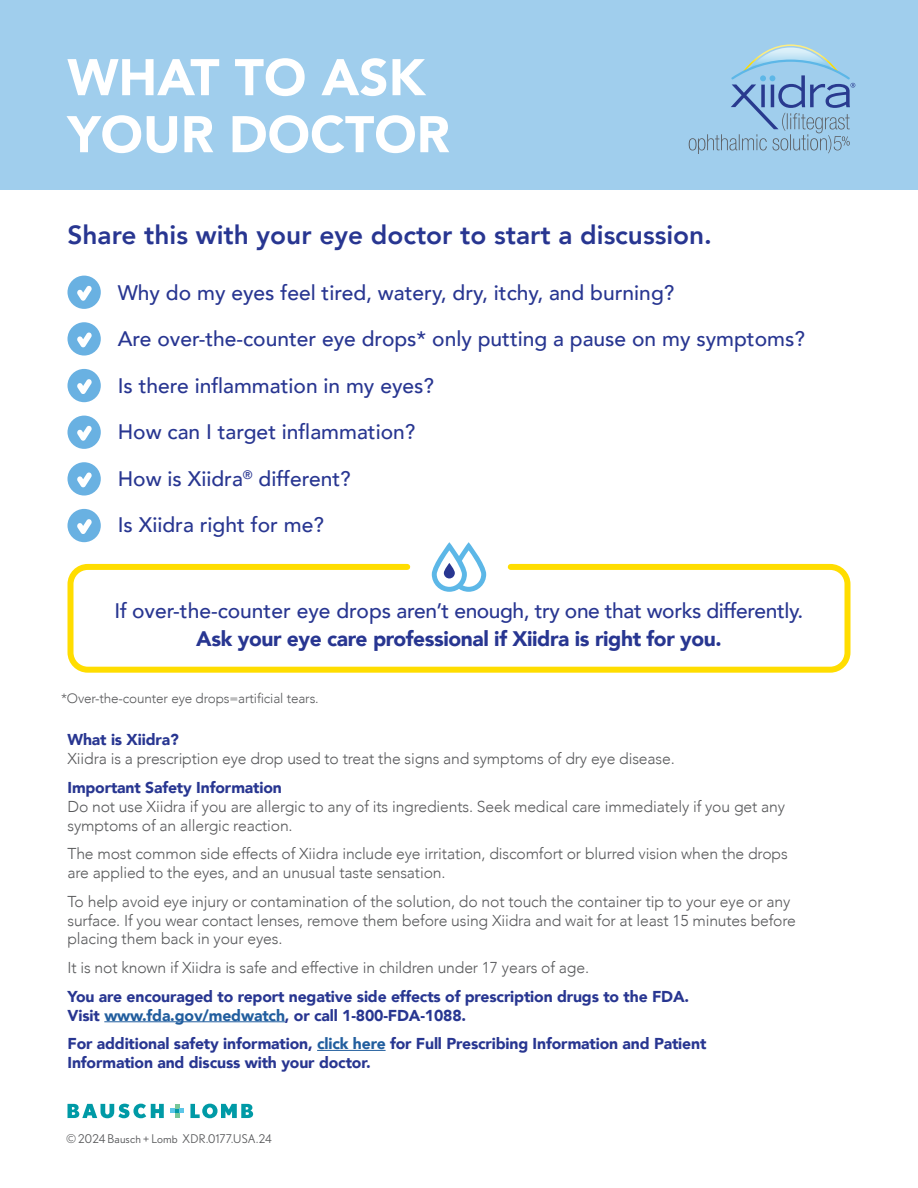
<style>
.page{position:relative;width:918px;height:1188px;background:#fff}
.page>*{position:absolute;margin:0;border:0;box-sizing:border-box;transform-origin:0 0}
.t1{font:900 51px/57px "Avenir";color:#fff}
.t2{font:800 26.25px "Avenir";color:#283691}
.t3{font:500 21px "Avenir";color:#283691}
.t4{font:500 21px "Avenir";letter-spacing:-.02em;color:#283691}
.t5{font:900 21px "Avenir";letter-spacing:-.02em;color:#283691}
.t6{font:300 15.75px/18.9px "Avenir";letter-spacing:-.01em;color:#58595b}
.t7{font:900 15.75px/18.9px "Avenir";letter-spacing:-.01em;color:#283691}
.t8{font:300 13.5px "Avenir";letter-spacing:-.01em;color:#58595b}
.t9{font:12px "Nobel BL";letter-spacing:.01em;color:#58595b}
.s1{color:#215e9e}
</style>
<div class="page">
<div style="left:0;top:0;width:917px;height:189px;background:#a0ceed"></div>
<div style="left:68px;top:564px;width:783px;height:109px;border:6px solid #fd0;border-radius:17px"></div>
<svg style="left:432px;top:542px;width:54px;height:50px"></svg>
<svg style="left:444px;top:563px;width:11px;height:15px"></svg>
<svg style="left:689px;top:44px;width:166px;height:110px"></svg>
<div style="left:67px;top:276px;width:34px;height:33px;background:#69b1e2;border-radius:50%"></div>
<svg style="left:77px;top:285px;width:15px;height:16px"></svg>
<div style="left:67px;top:322px;width:34px;height:34px;background:#69b1e2;border-radius:50%"></div>
<svg style="left:77px;top:332px;width:15px;height:15px"></svg>
<div style="left:67px;top:369px;width:34px;height:33px;background:#69b1e2;border-radius:50%"></div>
<svg style="left:77px;top:379px;width:15px;height:15px"></svg>
<div style="left:67px;top:416px;width:34px;height:33px;background:#69b1e2;border-radius:50%"></div>
<svg style="left:77px;top:425px;width:15px;height:16px"></svg>
<div style="left:67px;top:462px;width:34px;height:34px;background:#69b1e2;border-radius:50%"></div>
<svg style="left:77px;top:472px;width:15px;height:15px"></svg>
<div style="left:67px;top:509px;width:34px;height:33px;background:#69b1e2;border-radius:50%"></div>
<svg style="left:77px;top:519px;width:15px;height:15px"></svg>
<hr style="left:104px;top:1021px;width:181px;height:1px;background:#215e9e">
<hr style="left:317px;top:1050px;width:69px;height:1px;background:#215e9e">
<svg style="left:68px;top:1104px;width:96px;height:14px"></svg>
<svg style="left:190px;top:1104px;width:63px;height:14px"></svg>
<svg style="left:170px;top:1104px;width:14px;height:14px"></svg>
<h1 class="t1" style="left:68px;top:48px;width:384px">WHAT TO ASK<br>YOUR DOCTOR</h1>
<h2 class="t2" style="left:68px;top:215px;width:646px">Share this with your eye doctor to start a discussion.</h2>
<h3 class="t3" style="left:118px;top:274px;width:558px">Why do my eyes feel tired, watery, dry, itchy, and burning?</h3>
<h3 class="t3" style="left:118px;top:321px;width:689px">Are over-the-counter eye drops* only putting a pause on my symptoms?</h3>
<h3 class="t3" style="left:118px;top:367px;width:318px">Is there inflammation in my eyes?</h3>
<h3 class="t3" style="left:118px;top:414px;width:299px">How can I target inflammation?</h3>
<h3 class="t3" style="left:118px;top:460px;width:235px">How is Xiidra<sup>®</sup> different?</h3>
<h3 class="t3" style="left:118px;top:507px;width:208px">Is Xiidra right for me?</h3>
<h3 class="t4" style="left:115px;top:592px;width:690px">If over-the-counter eye drops aren’t enough, try one that works differently.</h3>
<h3 class="t5" style="left:196px;top:621px;width:527px">Ask your eye care professional if Xiidra is right for you.</h3>
<p class="t8" style="left:61px;top:691px;width:259px">*Over-the-counter eye drops=artificial tears.</p>
<p class="t7" style="left:68px;top:730px;width:113px">What is Xiidra?</p>
<p class="t6" style="left:68px;top:749px;width:609px">Xiidra is a prescription eye drop used to treat the signs and symptoms of dry eye disease.</p>
<p class="t7" style="left:68px;top:777px;width:216px">Important Safety Information</p>
<p class="t6" style="left:68px;top:797px;width:719px">Do not use Xiidra if you are allergic to any of its ingredients. Seek medical care immediately if you get any symptoms of an allergic reaction.</p>
<p class="t6" style="left:68px;top:844px;width:722px">The most common side effects of Xiidra include eye irritation, discomfort or blurred vision when the drops are applied to the eyes, and an unusual taste sensation.</p>
<p class="t6" style="left:68px;top:892px;width:730px">To help avoid eye injury or contamination of the solution, do not touch the container tip to your eye or any surface. If you wear contact lenses, remove them before using Xiidra and wait for at least 15 minutes before placing them back in your eyes.</p>
<p class="t6" style="left:68px;top:958px;width:523px">It is not known if Xiidra is safe and effective in children under 17 years of age.</p>
<p class="t7" style="left:68px;top:986px;width:623px">You are encouraged to report negative side effects of prescription drugs to the FDA.<br>Visit <span class="s1">www.fda.gov/medwatch</span>, or call 1-800-FDA-1088.</p>
<p class="t7" style="left:68px;top:1034px;width:640px">For additional safety information, <span class="s1">click here</span> for Full Prescribing Information and Patient<br>Information and discuss with your doctor.</p>
<p class="t9" style="left:66px;top:1132px;width:207px">© 2024 Bausch + Lomb XDR.0177.USA.24</p>
</div>
